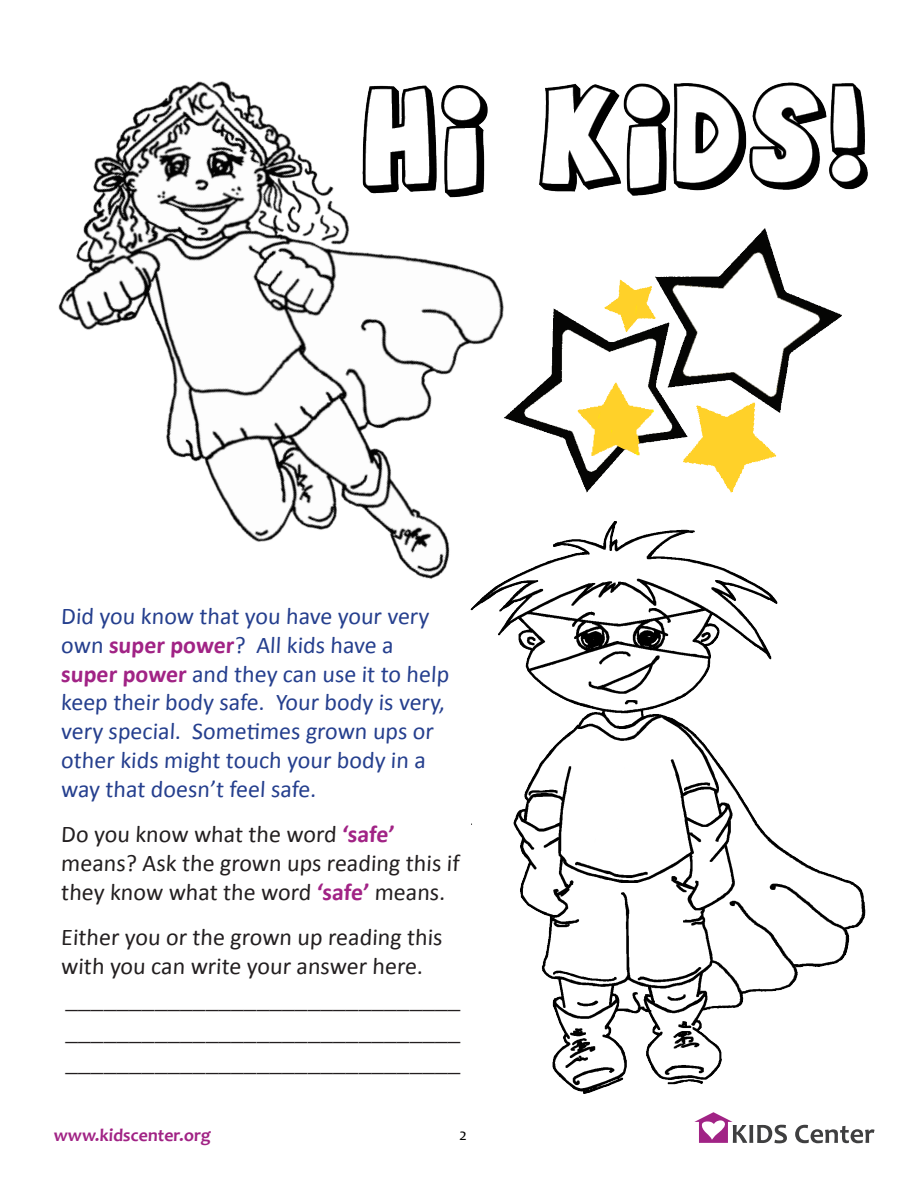
<style>
.page{position:relative;width:918px;height:1188px;background:#fff}
.page>*{position:absolute;margin:0;border:0;box-sizing:border-box;transform-origin:0 0}
.t1{font:25.5px/31.5px "Minion Pro";color:#231f20;text-align:justify}
.t2{font:24px/28.8px "Calibri";color:#253f8e}
.t3{font:24px/28.8px "Calibri";color:#231f20}
.t4{font:700 18px "Candara";color:#a12385}
.t5{font:16.5px "Candara";color:#000}
.s1{font-weight:700;color:#a12385}
</style>
<div class="page">
<svg style="left:795px;top:1125px;width:80px;height:18px"></svg>
<svg style="left:694px;top:1121px;width:93px;height:22px"></svg>
<img style="left:552px;top:1029px;width:179px;height:92px">
<img style="left:58px;top:81px;width:810px;height:948px">
<p class="t2" style="left:61px;top:602px;width:391px">Did you know that you have your very own <span class="s1">super power</span>? All kids have a <span class="s1">super power</span> and they can use it to help keep their body safe. Your body is very, very special. Sometimes grown ups or other kids might touch your body in a way that doesn’t feel safe.</p>
<p class="t3" style="left:61px;top:820px;width:400px">Do you know what the word <span class="s1">‘safe’ </span>means? Ask the grown ups reading this if they know what the word <span class="s1">‘safe’</span> means.</p>
<p class="t3" style="left:61px;top:923px;width:384px">Either you or the grown up reading this with you can write your answer here.</p>
<p class="t1" style="left:65px;top:985px;width:399px">_______________________________ _______________________________ _______________________________</p>
<p class="t4" style="left:53px;top:1124px;width:160px">www.kidscenter.org</p>
<p class="t5" style="left:459px;top:1124px;width:10px">2</p>
</div>
